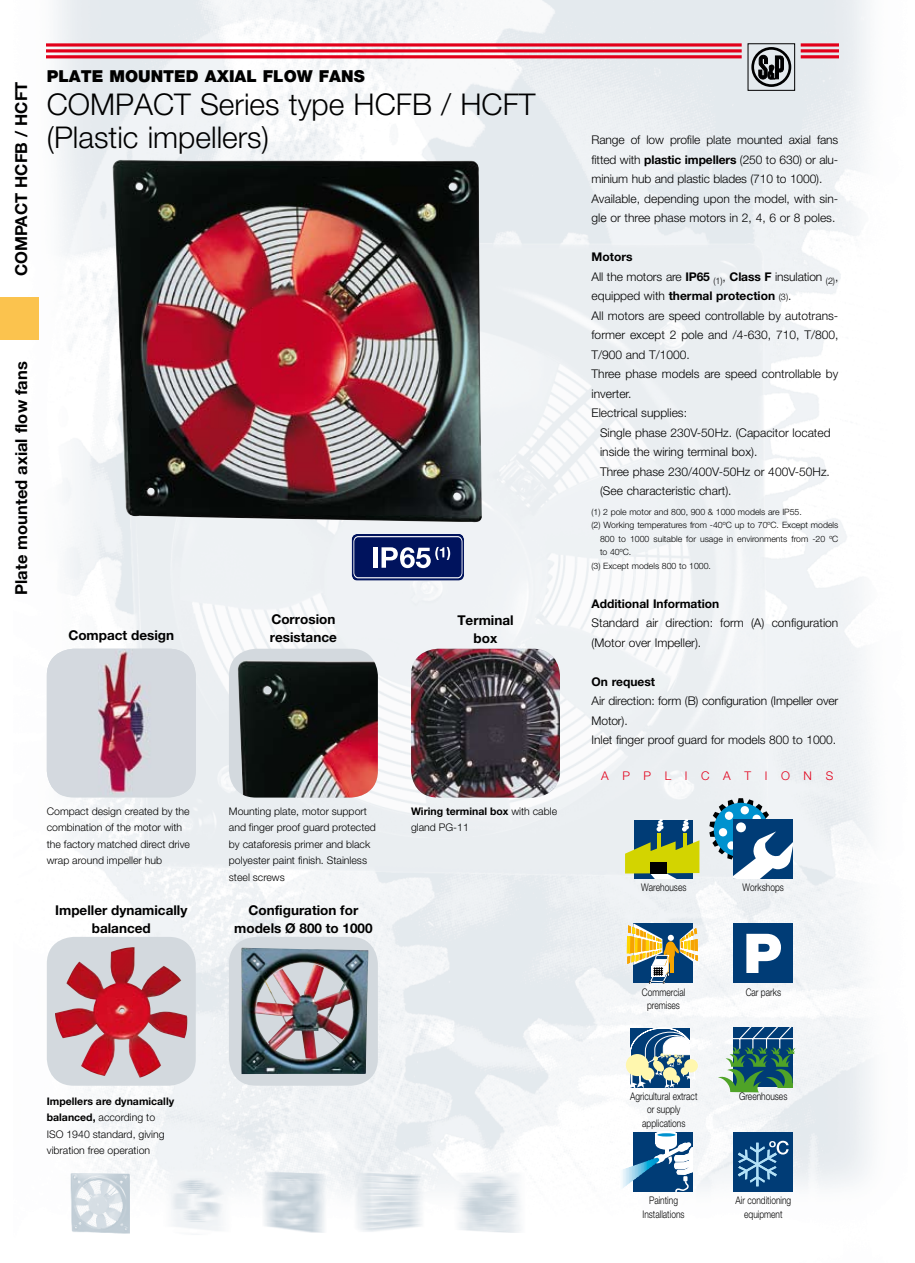
<style>
.page{position:relative;width:915px;height:1263px;background:#fff}
.page>*{position:absolute;margin:0;border:0;box-sizing:border-box;transform-origin:0 0}
.t1{font:300 30px/33px "Helvetica Neue";color:#000}
.t2{font:700 16.5px "Helvetica Neue";color:#000}
.t3{font:900 16.5px "Helvetica Neue";color:#000}
.t4{font:700 13.5px/18px "Helvetica Neue";color:#000;text-align:center}
.t5{font:300 12px/19.5px "Helvetica Neue";color:#000}
.t6{font:700 12px "Helvetica Neue";color:#000}
.t7{font:300 12px "Helvetica Neue";letter-spacing:1.135em;color:#e2001a}
.t8{font:300 10.5px/16.5px "Helvetica Neue";color:#000}
.t9{font:300 10.5px/13.5px "Helvetica Neue";color:#000;text-align:center;scale:.8 1}
.t10{font:300 8.7px "Helvetica Neue";color:#000}
.s1{font-weight:700}
.s2{font-size:9px}
</style>
<div class="page">
<img style="left:14px;top:0;width:858px;height:1234px">
<div style="left:751px;top:47px;width:40px;height:40px;border:3px solid #000;border-radius:50%"></div>
<svg style="left:758px;top:55px;width:25px;height:24px"></svg>
<svg style="left:47px;top:43px;width:694px;height:4px;background:#e33046"></svg>
<hr style="left:47px;top:49px;width:694px;height:3px;background:#e2001a">
<hr style="left:47px;top:55px;width:694px;height:3px;background:#e2001a">
<svg style="left:800px;top:43px;width:38px;height:4px"></svg>
<hr style="left:800px;top:49px;width:38px;height:3px;background:#e2001a">
<hr style="left:800px;top:55px;width:38px;height:3px;background:#e2001a">
<div style="left:0;top:298px;width:38px;height:42px;background:#fbc34e"></div>
<img style="left:111px;top:159px;width:372px;height:365px">
<svg style="left:351px;top:534px;width:113px;height:47px;background:#374680"></svg>
<div style="left:633px;top:819px;width:59px;height:59px;background:#003c76"></div>
<svg style="left:656px;top:819px;width:7px;height:13px"></svg>
<svg style="left:681px;top:819px;width:7px;height:13px"></svg>
<svg style="left:624px;top:840px;width:75px;height:38px"></svg>
<hr style="left:657px;top:833px;width:3px;height:18px;background:#d3d400">
<svg style="left:682px;top:833px;width:4px;height:18px"></svg>
<div style="left:649px;top:862px;width:17px;height:11px;background:#000"></div>
<svg style="left:625px;top:1054px;width:23px;height:22px"></svg>
<div style="left:684px;top:1059px;width:13px;height:13px;background:#fff7ae;border-radius:50%"></div>
<svg style="left:628px;top:1028px;width:68px;height:59px"></svg>
<svg style="left:626px;top:924px;width:71px;height:59px;background:#888f78"></svg>
<div style="left:633px;top:1132px;width:59px;height:59px;background:#003c76"></div>
<svg style="left:654px;top:1132px;width:38px;height:59px"></svg>
<hr style="left:619px;top:1158px;width:1px;height:32px;background:#fff">
<hr style="left:620px;top:1158px;width:1px;height:32px;background:#fafdfe">
<hr style="left:621px;top:1158px;width:1px;height:32px;background:#f2f9fc">
<hr style="left:622px;top:1158px;width:1px;height:32px;background:#eef7fc">
<hr style="left:623px;top:1158px;width:1px;height:32px;background:#e8f4fa">
<hr style="left:624px;top:1158px;width:1px;height:32px;background:#dff0f9">
<hr style="left:625px;top:1158px;width:1px;height:32px;background:#dbeef8">
<hr style="left:626px;top:1158px;width:1px;height:32px;background:#d6ecf7">
<hr style="left:627px;top:1158px;width:1px;height:32px;background:#cde8f5">
<hr style="left:628px;top:1158px;width:1px;height:32px;background:#c7e5f4">
<hr style="left:629px;top:1158px;width:1px;height:32px;background:#c3e3f3">
<hr style="left:630px;top:1158px;width:1px;height:32px;background:#b8dff1">
<hr style="left:631px;top:1158px;width:1px;height:32px;background:#b3dcf0">
<hr style="left:632px;top:1158px;width:1px;height:32px;background:#addaef">
<hr style="left:633px;top:1158px;width:1px;height:32px;background:#a3d5ed">
<hr style="left:634px;top:1158px;width:1px;height:32px;background:#9dd3ec">
<hr style="left:635px;top:1158px;width:1px;height:32px;background:#97d1eb">
<hr style="left:636px;top:1158px;width:1px;height:32px;background:#8ccce9">
<hr style="left:637px;top:1158px;width:1px;height:32px;background:#86cbe8">
<hr style="left:638px;top:1158px;width:1px;height:32px;background:#7ec8e7">
<hr style="left:639px;top:1158px;width:1px;height:32px;background:#70c3e5">
<hr style="left:640px;top:1158px;width:1px;height:32px;background:#69c0e4">
<hr style="left:641px;top:1158px;width:1px;height:32px;background:#62bee3">
<hr style="left:642px;top:1158px;width:1px;height:32px;background:#59bce2">
<hr style="left:643px;top:1158px;width:1px;height:32px;background:#47b7e0">
<hr style="left:644px;top:1158px;width:1px;height:32px;background:#3cb5df">
<hr style="left:645px;top:1158px;width:1px;height:32px;background:#2eb3de">
<hr style="left:646px;top:1158px;width:1px;height:32px;background:#00aedc">
<hr style="left:647px;top:1158px;width:1px;height:32px;background:#00acdb">
<hr style="left:648px;top:1158px;width:1px;height:32px;background:#00aada">
<hr style="left:649px;top:1158px;width:1px;height:32px;background:#00a6d8">
<hr style="left:650px;top:1158px;width:1px;height:32px;background:#00a4d7">
<hr style="left:651px;top:1158px;width:1px;height:32px;background:#00a1d6">
<hr style="left:652px;top:1158px;width:1px;height:32px;background:#009dd4">
<hr style="left:653px;top:1158px;width:1px;height:32px;background:#009cd4">
<hr style="left:654px;top:1158px;width:1px;height:32px;background:#0099d3">
<hr style="left:655px;top:1158px;width:1px;height:32px;background:#0096d1">
<hr style="left:656px;top:1158px;width:1px;height:32px;background:#0094d0">
<hr style="left:657px;top:1158px;width:1px;height:32px;background:#0092cf">
<div style="left:732px;top:923px;width:60px;height:60px;background:#003c76"></div>
<svg style="left:746px;top:934px;width:34px;height:39px"></svg>
<div style="left:733px;top:1132px;width:59px;height:59px;background:#003c76"></div>
<svg style="left:738px;top:1141px;width:50px;height:45px"></svg>
<svg style="left:709px;top:798px;width:83px;height:80px"></svg>
<svg style="left:735px;top:822px;width:10px;height:10px"></svg>
<svg style="left:717px;top:1028px;width:78px;height:64px"></svg>
<img style="left:47px;top:649px;width:149px;height:146px">
<div style="left:47px;top:937px;width:149px;height:149px;background:#d3d9de;border-radius:27px"></div>
<img style="left:55px;top:947px;width:132px;height:131px">
<div style="left:229px;top:649px;width:149px;height:148px;background:#d3d9de;border-radius:27px"></div>
<img style="left:236px;top:660px;width:142px;height:137px">
<div style="left:229px;top:937px;width:149px;height:149px;background:#d3d9de;border-radius:27px"></div>
<img style="left:241px;top:948px;width:127px;height:126px">
<img style="left:411px;top:649px;width:148px;height:148px">
<h2 class="t2" style="left:11px;top:276px;width:196px;rotate:-90deg">COMPACT HCFB / HCFT</h2>
<h2 class="t3" style="left:47px;top:66px;width:319px">PLATE MOUNTED AXIAL FLOW FANS</h2>
<h1 class="t1" style="left:47px;top:87px;width:490px">COMPACT Series type HCFB / HCFT (Plastic impellers)</h1>
<h2 class="t2" style="left:11px;top:595px;width:235px;rotate:-90deg">Plate mounted axial flow fans</h2>
<p class="t4" style="left:68px;top:626px;width:107px">Compact design</p>
<p class="t4" style="left:270px;top:610px;width:68px;text-align:left">Corrosion resistance</p>
<p class="t4" style="left:457px;top:611px;width:58px">Terminal box</p>
<p class="t8" style="left:47px;top:802px;width:145px">Compact design created by the combination of the motor with the factory matched direct drive wrap around impeller hub</p>
<p class="t4" style="left:55px;top:900px;width:134px">Impeller dynamically balanced</p>
<p class="t8" style="left:229px;top:802px;width:148px">Mounting plate, motor support and finger proof guard protected by cataforesis primer and black polyester paint finish. Stainless steel screws</p>
<p class="t4" style="left:234px;top:900px;width:140px">Configuration for models Ø 800 to 1000</p>
<p class="t8" style="left:411px;top:802px;width:147px"><span class="s1">Wiring terminal box</span> with cable gland PG-11</p>
<p class="t8" style="left:47px;top:1092px;width:129px"><span class="s1">Impellers are dynamically balanced,</span> according to<br>ISO 1940 standard, giving vibration free operation</p>
<p class="t5" style="left:591px;top:130px;width:248px">Range of low profile plate mounted axial fans fitted with <span class="s1">plastic impellers</span> (250 to 630) or alu&shy;minium hub and plastic blades (710 to 1000).<br>Available, depending upon the model, with sin&shy;gle or three phase motors in 2, 4, 6 or 8 poles.</p>
<p class="t5" style="left:591px;top:247px;width:248px"><span class="s1">Motors<br></span>All the motors are <span class="s1">IP65</span> <sub>(1)</sub>, <span class="s1">Class F</span> insulation <sub>(2)</sub>, equipped with <span class="s1">thermal protection</span> <span class="s2">(3)</span>.<br>All motors are speed controllable by autotrans&shy;former except 2 pole and /4-630, 710, T/800,<br>T/900 and T/1000.<br>Three phase models are speed controllable by inverter.<br>Electrical supplies:</p>
<p class="t5" style="left:600px;top:422px;width:232px">Single phase 230V-50Hz. (Capacitor located inside the wiring terminal box).<br>Three phase 230/400V-50Hz or 400V-50Hz. (See characteristic chart).</p>
<p class="t10" style="left:591px;top:506px;width:212px">(1) 2 pole motor and 800, 900 &amp; 1000 models are IP55.</p>
<p class="t10" style="left:591px;top:520px;width:248px">(2) Working temperatures from -40ºC up to 70ºC. Except models</p>
<p class="t10" style="left:600px;top:533px;width:240px">800 to 1000 suitable for usage in environments from -20 ºC</p>
<p class="t10" style="left:600px;top:547px;width:33px">to 40ºC.</p>
<p class="t10" style="left:591px;top:560px;width:121px">(3) Except models 800 to 1000.</p>
<p class="t6" style="left:591px;top:596px;width:129px">Additional Information</p>
<p class="t5" style="left:591px;top:613px;width:248px">Standard air direction: form (A) configuration (Motor over Impeller).</p>
<p class="t6" style="left:591px;top:674px;width:65px">On request</p>
<p class="t5" style="left:591px;top:691px;width:248px">Air direction: form (B) configuration (Impeller over<br>Motor).<br>Inlet finger proof guard for models 800 to 1000.</p>
<p class="t7" style="left:601px;top:768px;width:233px">APPLICATIONS</p>
<p class="t9" style="left:641px;top:881px;width:58px">Warehouses</p>
<p class="t9" style="left:742px;top:881px;width:53px">Workshops</p>
<p class="t9" style="left:641px;top:985px;width:56px">Commercial premises</p>
<p class="t9" style="left:745px;top:985px;width:46px">Car parks</p>
<p class="t9" style="left:630px;top:1089px;width:86px">Agricultural extract or supply applications</p>
<p class="t9" style="left:738px;top:1089px;width:62px">Greenhouses</p>
<p class="t9" style="left:642px;top:1193px;width:54px">Painting<br>Installations</p>
<p class="t9" style="left:735px;top:1193px;width:71px">Air conditioning equipment</p>
</div>
